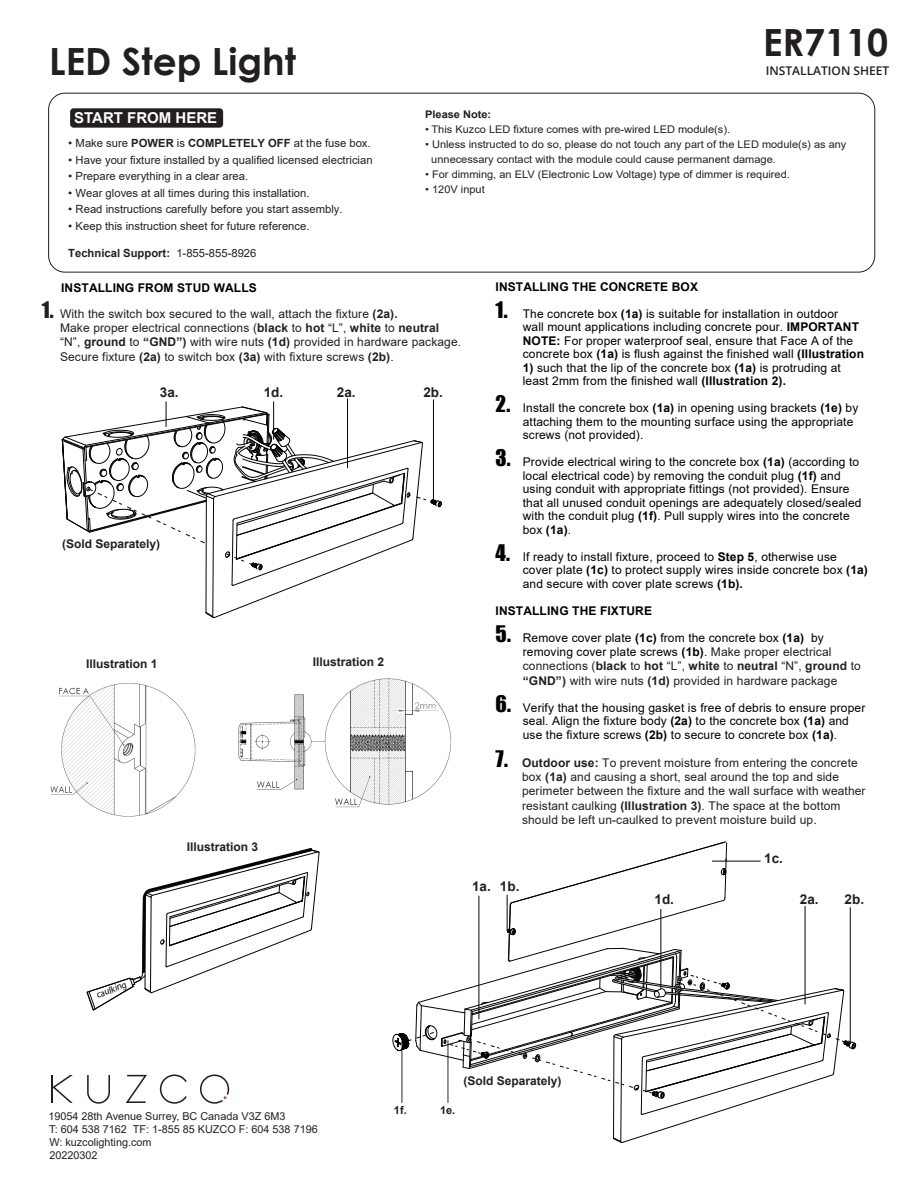
<style>
.page{position:relative;width:918px;height:1188px;background:#fff}
.page>*{position:absolute;margin:0;border:0;box-sizing:border-box;transform-origin:0 0}
.t1{font:700 37.5px "Century Gothic";color:#231f20}
.t2{font:21px "Impact";color:#231f20}
.t3{font:700 15px "Arial";color:#fff}
.t4{font:700 13.5px "Arial";color:#231f20}
.t5{font:12px/13.5px "Arial";letter-spacing:.01em;color:#000}
.t6{font:12px/14.4px "Arial";letter-spacing:.01em;color:#231f20}
.t7{font:700 12px "Arial";color:#231f20}
.t8{font:700 12px "Arial";letter-spacing:.01em;color:#000}
.t9{font:600 12px "Open Sans";color:#231f20}
.t10{font:11.25px "Arial";color:#231f20;scale:1.05 1}
.t11{font:700 11.25px "Arial";color:#231f20}
.t12{font:700 11.1px "Arial";color:#231f20}
.t13{font:10.8px/13px "Arial";color:#231f20}
.t14{font:10.5px/15px "Arial";color:#231f20;scale:1.05 1}
.t15{font:700 10.5px "Arial";color:#231f20;scale:1.05 1}
.t16{font:9.6px "Myriad Pro";color:#050504;scale:.93 1}
.s1{font-weight:700}
.s2{font-weight:400}
.s3{font-weight:700;color:#000}
.s4{font-family:"Impact";font-size:21px}
.s5{font-family:"Impact";font-size:21px;color:#000}
.s6{color:#000}
</style>
<div class="page">
<hr style="left:347px;top:399px;width:1px;height:69px;background:#040503">
<hr style="left:433px;top:400px;width:1px;height:103px;background:#040503">
<svg style="left:87px;top:1075px;width:23px;height:29px"></svg>
<svg style="left:160px;top:1074px;width:27px;height:30px"></svg>
<svg style="left:126px;top:1075px;width:21px;height:28px"></svg>
<hr style="left:51px;top:1075px;width:2px;height:28px;background:#211e1e">
<svg style="left:53px;top:1075px;width:20px;height:28px"></svg>
<svg style="left:200px;top:1074px;width:29px;height:30px"></svg>
<div style="left:48px;top:93px;width:827px;height:180px;border:1px solid #231f20;border-radius:16px"></div>
<div style="left:70px;top:108px;width:153px;height:20px;background:#231f20;border-radius:4px"></div>
<svg style="left:62px;top:401px;width:380px;height:217px"></svg>
<svg style="left:392px;top:841px;width:465px;height:302px"></svg>
<img style="left:50px;top:683px;width:145px;height:134px">
<img style="left:238px;top:678px;width:214px;height:130px">
<svg style="left:86px;top:848px;width:234px;height:163px"></svg>
<h1 class="t1" style="left:49px;top:33px;width:248px">LED Step Light</h1>
<p class="t3" style="left:74px;top:107px;width:145px">START FROM HERE</p>
<p class="t10" style="left:68px;top:136px;width:290px">• Make sure <span class="s1">POWER</span> is <span class="s1">COMPLETELY OFF</span> at the fuse box.</p>
<p class="t10" style="left:68px;top:152px;width:291px">• Have your fixture installed by a qualified licensed electrician</p>
<p class="t10" style="left:68px;top:169px;width:173px">• Prepare everything in a clear area.</p>
<p class="t10" style="left:68px;top:185px;width:231px">• Wear gloves at all times during this installation.</p>
<p class="t10" style="left:68px;top:202px;width:263px">• Read instructions carefully before you start assembly.</p>
<p class="t10" style="left:68px;top:218px;width:231px">• Keep this instruction sheet for future reference.</p>
<p class="t11" style="left:68px;top:245px;width:190px">Technical Support: <span class="s2">1-855-855-8926</span></p>
<h1 class="t1" style="left:763px;top:14px;width:127px">ER7110</h1>
<p class="t9" style="left:766px;top:62px;width:125px">INSTALLATION SHEET</p>
<p class="t15" style="left:425px;top:107px;width:64px">Please Note:</p>
<p class="t14" style="left:425px;top:122px;width:292px">• This Kuzco LED fixture comes with pre-wired LED module(s).</p>
<p class="t14" style="left:431px;top:137px;width:397px;text-indent:-6px">• Unless instructed to do so, please do not touch any part of the LED module(s) as any unnecessary contact with the module could cause permanent damage.</p>
<p class="t14" style="left:425px;top:167px;width:349px">• For dimming, an ELV (Electronic Low Voltage) type of dimmer is required.</p>
<p class="t14" style="left:425px;top:181px;width:58px">• 120V input</p>
<p class="t6" style="left:60px;top:275px;width:339px;line-height:25.3px"><span class="s3">INSTALLING FROM STUD WALLS<br></span>With the switch box secured to the wall, attach the fixture <span class="s1">(2a).</span></p>
<p class="t6" style="left:60px;top:321px;width:403px">Make proper electrical connections (<span class="s1">black</span> to <span class="s1">hot</span> “L”, <span class="s1">white</span> to <span class="s1">neutral </span>“N”, <span class="s1">ground</span> to <span class="s1">“GND”)</span> with wire nuts <span class="s1">(1d)</span> provided in hardware package.<br>Secure fixture <span class="s1">(2a)</span> to switch box <span class="s1">(3a)</span> with fixture screws <span class="s1">(2b)</span>.</p>
<h2 class="t2" style="left:42px;top:293px;width:13px">1.</h2>
<p class="t4" style="left:160px;top:383px;width:20px">3a.</p>
<p class="t4" style="left:264px;top:383px;width:21px">1d.</p>
<p class="t4" style="left:337px;top:383px;width:20px">2a.</p>
<p class="t4" style="left:423px;top:383px;width:21px">2b.</p>
<p class="t7" style="left:62px;top:535px;width:100px">(Sold Separately)</p>
<p class="t7" style="left:86px;top:655px;width:73px">Illustration 1</p>
<p class="t7" style="left:313px;top:653px;width:73px">Illustration 2</p>
<p class="t7" style="left:187px;top:838px;width:73px">Illustration 3</p>
<p class="t8" style="left:496px;top:278px;width:204px">INSTALLING THE CONCRETE BOX</p>
<p class="t5" style="left:523px;top:306px;width:343px;text-indent:-27px"><span class="s4">1.</span> The concrete box <span class="s1">(1a)</span> is suitable for installation in outdoor<br>wall mount applications including concrete pour. <span class="s1">IMPORTANT NOTE:</span> For proper waterproof seal, ensure that Face A of the concrete box <span class="s1">(1a)</span> is flush against the finished wall <span class="s1">(Illustration</span></p>
<p class="t5" style="left:523px;top:360px;width:320px"><span class="s1">1)</span> such that the lip of the concrete box <span class="s1">(1a)</span> is protruding at least 2mm from the finished wall <span class="s1">(Illustration 2).</span></p>
<p class="t5" style="left:523px;top:401px;width:337px;text-indent:-27px"><span class="s4">2.</span> Install the concrete box <span class="s1">(1a)</span> in opening using brackets <span class="s1">(1e)</span> by attaching them to the mounting surface using the appropriate screws (not provided).</p>
<p class="t5" style="left:523px;top:455px;width:340px;text-indent:-27px"><span class="s4">3.</span> Provide electrical wiring to the concrete box <span class="s1">(1a)</span> (according to local electrical code) by removing the conduit plug <span class="s1">(1f)</span> and using conduit with appropriate fittings (not provided). Ensure that all unused conduit openings are adequately closed/sealed with the conduit plug <span class="s1">(1f)</span>. Pull supply wires into the concrete box <span class="s1">(1a)</span>.</p>
<p class="t5" style="left:523px;top:549px;width:347px;text-indent:-27px"><span class="s4">4.</span> If ready to install fixture, proceed to <span class="s1">Step 5</span>, otherwise use cover plate <span class="s1">(1c)</span> to protect supply wires inside concrete box <span class="s1">(1a) </span>and secure with cover plate screws <span class="s1">(1b).</span></p>
<p class="t8" style="left:496px;top:602px;width:158px">INSTALLING THE FIXTURE</p>
<p class="t6" style="left:523px;top:630px;width:340px;text-indent:-27px"><span class="s5">5.</span> <span class="s6">Remove cover plate</span> <span class="s3">(1c)</span> <span class="s6">from the concrete box</span> <span class="s3">(1a)</span> <span class="s6">by removing cover plate screws</span> <span class="s3">(1b)</span><span class="s6">.</span> Make proper electrical connections (<span class="s1">black</span> to <span class="s1">hot</span> “L”, <span class="s1">white</span> to <span class="s1">neutral</span> “N”, <span class="s1">ground</span> to <span class="s1">“GND”)</span> with wire nuts <span class="s1">(1d)</span> provided in hardware package</p>
<p class="t5" style="left:523px;top:701px;width:344px;text-indent:-27px"><span class="s4">6.</span> Verify that the housing gasket is free of debris to ensure proper seal. Align the fixture body <span class="s1">(2a)</span> to the concrete box <span class="s1">(1a)</span> and use the fixture screws <span class="s1">(2b)</span> to secure to concrete box <span class="s1">(1a)</span>.</p>
<p class="t6" style="left:522px;top:755px;width:345px;text-indent:-26px"><span class="s5">7.</span> <span class="s1">Outdoor use:</span> To prevent moisture from entering the concrete box <span class="s1">(1a)</span> and causing a short, seal around the top and side perimeter between the fixture and the wall surface with weather resistant caulking <span class="s1">(Illustration 3)</span>. The space at the bottom should be left un-caulked to prevent moisture build up.</p>
<p class="t4" style="left:472px;top:876px;width:20px">1a.</p>
<p class="t4" style="left:500px;top:876px;width:21px">1b.</p>
<p class="t4" style="left:764px;top:849px;width:20px">1c.</p>
<p class="t4" style="left:800px;top:890px;width:20px">2a.</p>
<p class="t4" style="left:654px;top:890px;width:21px">1d.</p>
<p class="t4" style="left:845px;top:890px;width:21px">2b.</p>
<p class="t16" style="left:94px;top:990px;width:36px;rotate:-21deg">caulking</p>
<p class="t13" style="left:48px;top:1110px;width:271px">19054 28th Avenue Surrey, BC Canada V3Z 6M3<br>T: 604 538 7162 TF: 1-855 85 KUZCO F: 604 538 7196<br>W: kuzcolighting.com<br>20220302</p>
<p class="t12" style="left:394px;top:1103px;width:14px">1f.</p>
<p class="t12" style="left:440px;top:1103px;width:17px">1e.</p>
<p class="t7" style="left:464px;top:1072px;width:100px">(Sold Separately)</p>
</div>
